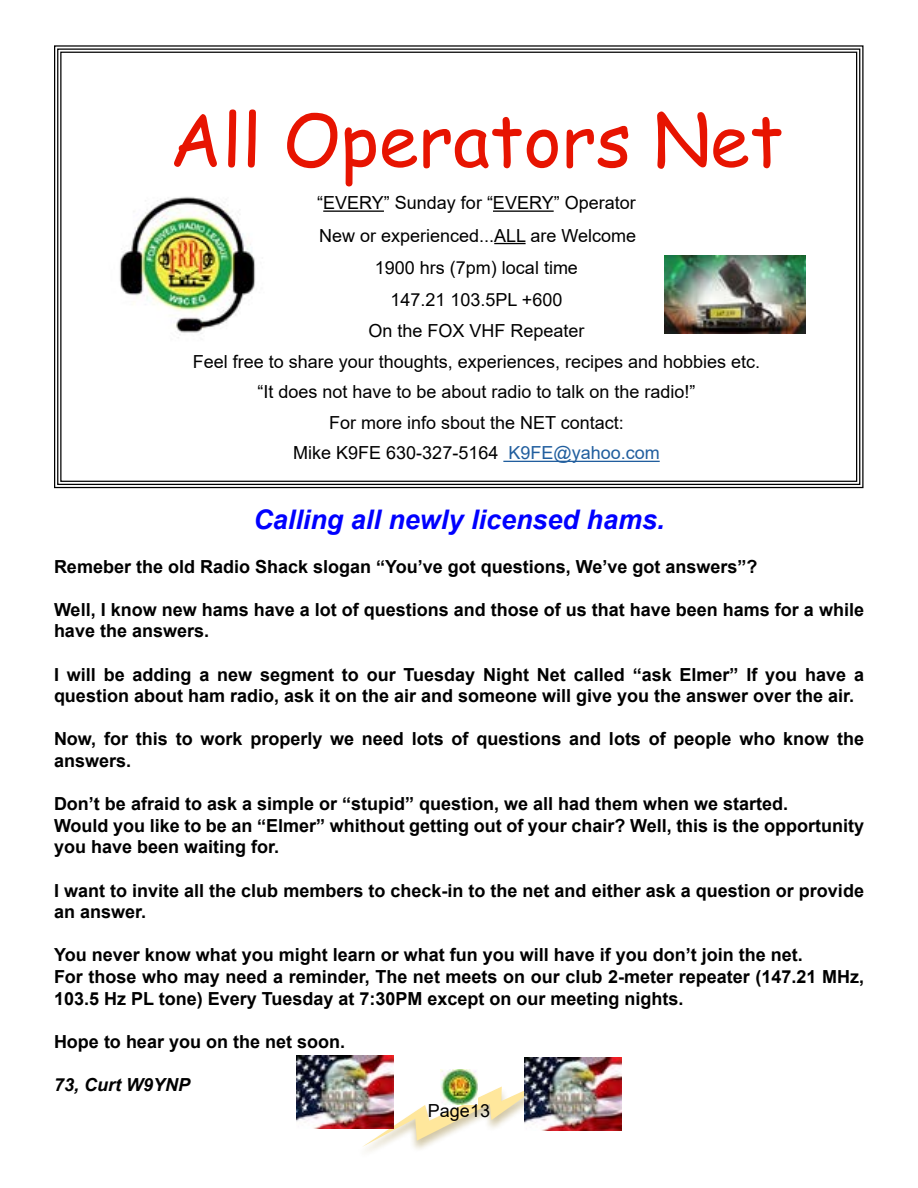
<style>
.page{position:relative;width:918px;height:1188px;background:#fff}
.page>*{position:absolute;margin:0;border:0;box-sizing:border-box;transform-origin:0 0}
.t1{font:72px "Comic Sans MS";color:#e71401}
.t2{font:italic 700 27px "Arial";color:#00f}
.t3{font:700 18px/21.6px "Arial";color:#000}
.t4{font:18px/30.6px "Arial";color:#000;text-align:center}
.t5{font:italic 700 18px "Arial";color:#000}
.s1{color:#215e9e}
</style>
<div class="page">
<svg style="left:362px;top:1080px;width:187px;height:67px"></svg>
<img style="left:441px;top:1070px;width:36px;height:34px">
<svg style="left:54px;top:45px;width:810px;height:444px"></svg>
<hr style="left:323px;top:210px;width:61px;height:2px;background:#000">
<hr style="left:493px;top:210px;width:61px;height:2px;background:#000">
<hr style="left:494px;top:243px;width:32px;height:1px;background:#000">
<hr style="left:503px;top:461px;width:157px;height:1px;background:#215e9e">
<img style="left:85px;top:185px;width:217px;height:163px">
<img style="left:664px;top:255px;width:142px;height:78px">
<img style="left:524px;top:1058px;width:97px;height:72px">
<img style="left:297px;top:1056px;width:97px;height:72px">
<h1 class="t1" style="left:169px;top:87px;width:616px">All Operators Net</h1>
<p class="t4" style="left:317px;top:187px;width:321px;line-height:32.4px">“EVERY” Sunday for “EVERY” Operator<br>New or experienced...ALL are Welcome<br>1900 hrs (7pm) local time<br>147.21 103.5PL +600</p>
<p class="t4" style="left:193px;top:315px;width:569px">On the FOX VHF Repeater<br>Feel free to share your thoughts, experiences, recipes and hobbies etc. “It does not have to be about radio to talk on the radio!”<br>For more info sbout the NET contact:<br>Mike K9FE 630-327-5164 <span class="s1">K9FE@yahoo.com</span></p>
<h2 class="t2" style="left:253px;top:502px;width:413px">Calling all newly licensed hams.</h2>
<p class="t3" style="left:54px;top:556px;width:705px">Remeber the old Radio Shack slogan “You’ve got questions, We’ve got answers”?</p>
<p class="t3" style="left:54px;top:599px;width:812px">Well, I know new hams have a lot of questions and those of us that have been hams for a while have the answers.</p>
<p class="t3" style="left:54px;top:664px;width:812px">I will be adding a new segment to our Tuesday Night Net called “ask Elmer” If you have a question about ham radio, ask it on the air and someone will give you the answer over the air.</p>
<p class="t3" style="left:54px;top:728px;width:812px">Now, for this to work properly we need lots of questions and lots of people who know the answers.</p>
<p class="t3" style="left:54px;top:793px;width:812px">Don’t be afraid to ask a simple or “stupid” question, we all had them when we started.<br>Would you like to be an “Elmer” whithout getting out of your chair? Well, this is the opportunity you have been waiting for.</p>
<p class="t3" style="left:54px;top:880px;width:812px">I want to invite all the club members to check-in to the net and either ask a question or provide an answer.</p>
<p class="t3" style="left:54px;top:944px;width:812px">You never know what you might learn or what fun you will have if you don’t join the net.<br>For those who may need a reminder, The net meets on our club 2-meter repeater (147.21 MHz,<br>103.5 Hz PL tone) Every Tuesday at 7:30PM except on our meeting nights.</p>
<p class="t3" style="left:54px;top:1031px;width:293px">Hope to hear you on the net soon.</p>
<p class="t5" style="left:54px;top:1073px;width:138px">73, Curt W9YNP</p>
<p class="t4" style="left:428px;top:1095px;width:64px">Page13</p>
</div>
